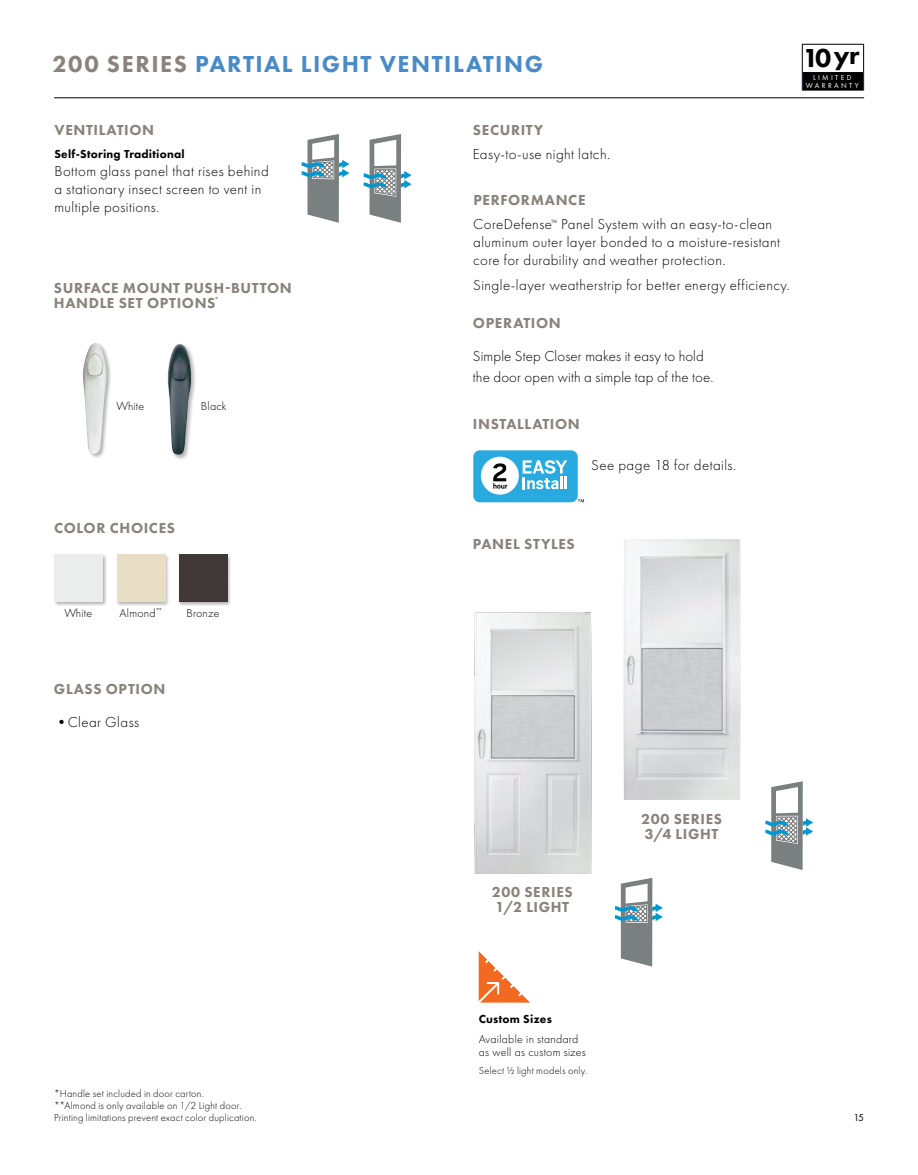
<style>
.page{position:relative;width:918px;height:1175px;background:#fff}
.page>*{position:absolute;margin:0;border:0;box-sizing:border-box;transform-origin:0 0}
.t1{font:800 27px "Futura PT";color:#000}
.t2{font:800 24px "Futura PT";letter-spacing:.06em;color:#498bc9}
.t3{font:300 15px/18px "Futura PT";letter-spacing:.025em;color:#000}
.t4{font:800 15px/15px "Futura PT";letter-spacing:.04em;color:#8a837b}
.t5{font:300 12px/13.5px "Futura PT";letter-spacing:.02em;color:#000}
.t6{font:800 12px "Futura PT";letter-spacing:.02em;color:#000}
.t7{font:300 10.5px "Futura PT";letter-spacing:.02em;color:#000}
.t8{font:10.5px "Futura PT";color:#000}
.t9{font:7.5px/7.5px "Futura PT";letter-spacing:.31em;color:#fff;text-align:center}
.s1{color:#8a837b}
</style>
<div class="page">
<div style="left:54px;top:553px;width:53px;height:52px;background:#000;opacity:.3"></div>
<div style="left:54px;top:554px;width:49px;height:47px;background:#ebedec"></div>
<div style="left:116px;top:553px;width:53px;height:52px;background:#000;opacity:.3"></div>
<div style="left:117px;top:554px;width:48px;height:47px;background:#e8dec6"></div>
<div style="left:178px;top:553px;width:53px;height:52px;background:#000;opacity:.3"></div>
<div style="left:179px;top:554px;width:48px;height:47px;background:#403836"></div>
<div style="left:82px;top:342px;width:29px;height:117px;background:#000;opacity:.3"></div>
<img style="left:83px;top:343px;width:25px;height:111px">
<div style="left:166px;top:342px;width:31px;height:118px;background:#000;opacity:.3"></div>
<img style="left:168px;top:343px;width:23px;height:111px">
<img style="left:474px;top:612px;width:118px;height:262px">
<img style="left:623px;top:539px;width:117px;height:261px">
<svg style="left:302px;top:134px;width:48px;height:89px"></svg>
<svg style="left:364px;top:134px;width:48px;height:89px"></svg>
<svg style="left:765px;top:781px;width:48px;height:89px"></svg>
<svg style="left:615px;top:878px;width:48px;height:88px"></svg>
<div style="left:473px;top:450px;width:105px;height:52px;background:#28aae1;border-radius:7px"></div>
<svg style="left:523px;top:460px;width:44px;height:29px"></svg>
<div style="left:481px;top:456px;width:38px;height:38px;background:#fff;border-radius:50%"></div>
<svg style="left:493px;top:463px;width:14px;height:25px"></svg>
<svg style="left:578px;top:499px;width:6px;height:3px"></svg>
<svg style="left:479px;top:951px;width:51px;height:51px"></svg>
<hr style="left:54px;top:97px;width:810px;height:1px;background:#000">
<div style="left:802px;top:44px;width:62px;height:46px;border:1px solid #000"></div>
<div style="left:802px;top:72px;width:62px;height:18px;background:#000"></div>
<p class="t2" style="left:53px;top:49px;width:492px"><span class="s1">200 SERIES</span> PARTIAL LIGHT VENTILATING</p>
<p class="t1" style="left:803px;top:39px;width:58px">10yr</p>
<p class="t9" style="left:806px;top:74px;width:55px">LIMITED<br>WARRANTY</p>
<p class="t4" style="left:55px;top:122px;width:101px">VENTILATION</p>
<p class="t6" style="left:54px;top:147px;width:132px">Self-Storing Traditional</p>
<p class="t3" style="left:54px;top:162px;width:216px">Bottom glass panel that rises behind a stationary insect screen to vent in multiple positions.</p>
<p class="t4" style="left:54px;top:280px;width:239px">SURFACE MOUNT PUSH-BUTTON<br>HANDLE SET OPTIONS<sup>*</sup></p>
<p class="t5" style="left:117px;top:399px;width:29px">White</p>
<p class="t5" style="left:201px;top:399px;width:27px">Black</p>
<p class="t4" style="left:54px;top:520px;width:123px">COLOR CHOICES</p>
<p class="t5" style="left:64px;top:606px;width:29px">White</p>
<p class="t5" style="left:120px;top:606px;width:44px">Almond<sup>**</sup></p>
<p class="t5" style="left:186px;top:606px;width:35px">Bronze</p>
<p class="t4" style="left:54px;top:681px;width:113px">GLASS OPTION</p>
<p class="t3" style="left:54px;top:712px;width:87px">•Clear Glass</p>
<p class="t7" style="left:54px;top:1087px;width:151px">*Handle set included in door carton.</p>
<p class="t7" style="left:54px;top:1099px;width:189px">**Almond is only available on 1/2 Light door.</p>
<p class="t7" style="left:54px;top:1111px;width:204px">Printing limitations prevent exact color duplication.</p>
<p class="t4" style="left:473px;top:122px;width:72px">SECURITY</p>
<p class="t3" style="left:473px;top:145px;width:139px">Easy-to-use night latch.</p>
<p class="t4" style="left:473px;top:192px;width:114px">PERFORMANCE</p>
<p class="t3" style="left:473px;top:215px;width:308px">CoreDefense<sup>™</sup> Panel System with an easy-to-clean aluminum outer layer bonded to a moisture-resistant core for durability and weather protection.</p>
<p class="t3" style="left:473px;top:276px;width:318px">Single-layer weatherstrip for better energy efficiency.</p>
<p class="t4" style="left:473px;top:316px;width:89px">OPERATION</p>
<p class="t3" style="left:473px;top:346px;width:242px;line-height:21px">Simple Step Closer makes it easy to hold the door open with a simple tap of the toe.</p>
<p class="t4" style="left:473px;top:417px;width:108px">INSTALLATION</p>
<p class="t3" style="left:591px;top:456px;width:147px">See page 18 for details.</p>
<p class="t4" style="left:473px;top:536px;width:103px">PANEL STYLES</p>
<p class="t4" style="left:492px;top:884px;width:82px">200 SERIES</p>
<p class="t4" style="left:496px;top:899px;width:75px">1/2 LIGHT</p>
<p class="t6" style="left:479px;top:1011px;width:75px">Custom Sizes</p>
<p class="t5" style="left:479px;top:1032px;width:109px">Available in standard as well as custom sizes</p>
<p class="t7" style="left:479px;top:1065px;width:110px">Select ½ light models only.</p>
<p class="t4" style="left:641px;top:811px;width:82px">200 SERIES</p>
<p class="t4" style="left:645px;top:826px;width:75px">3/4 LIGHT</p>
<p class="t8" style="left:853px;top:1111px;width:12px">15</p>
</div>
